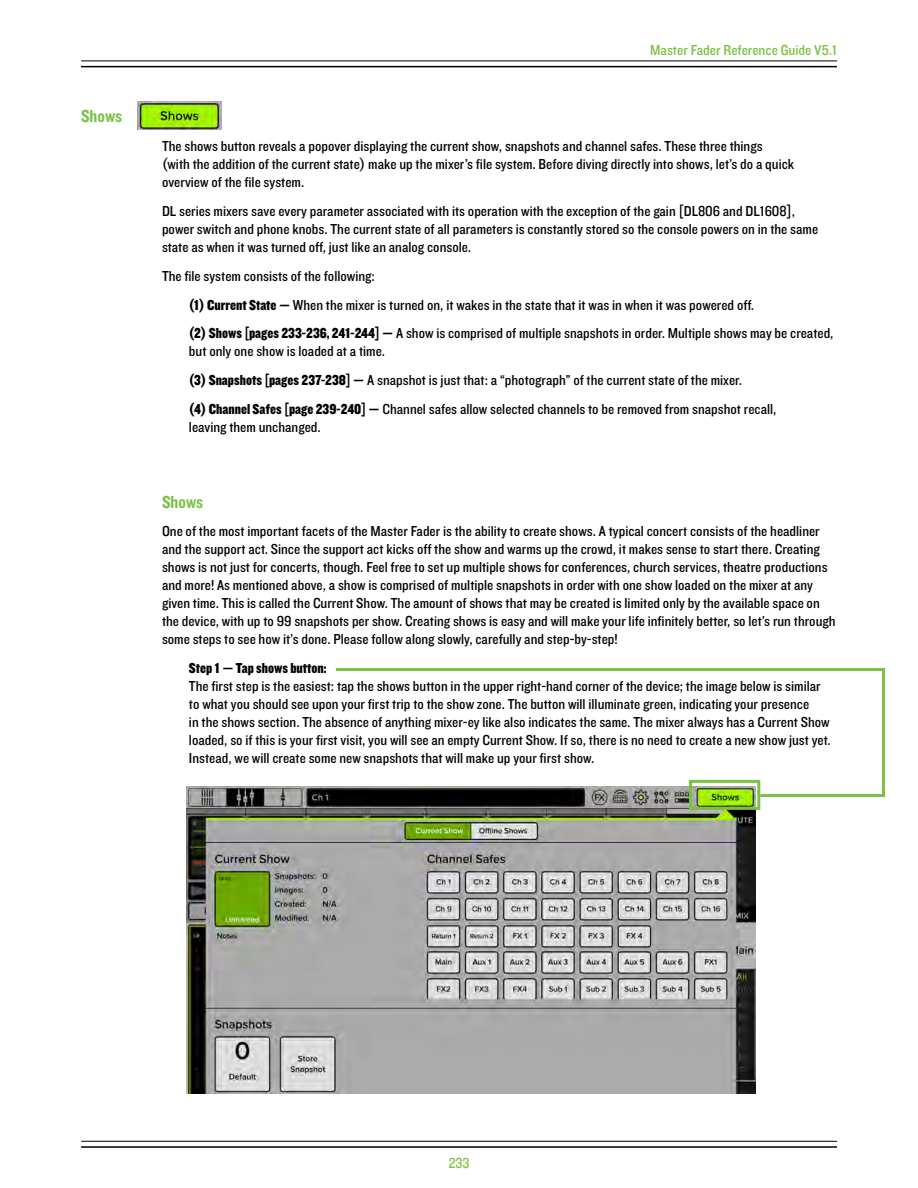
<style>
.page{position:relative;width:918px;height:1188px;background:#fff}
.page>*{position:absolute;margin:0;border:0;box-sizing:border-box;transform-origin:0 0}
.t1{font:18px "Knockout 50 Welterweight";color:#7ac143}
.t2{font:15px/18px "Knockout 30 Junior Welterwt";color:#000}
.t3{font:15px "Knockout 30 Junior Welterwt";color:#7ac143}
.t4{font:15px "Knockout 70 Full Welterwt";color:#000}
.s1{font-family:"Knockout 70 Full Welterwt"}
</style>
<div class="page">
<hr style="left:81px;top:66px;width:756px;height:1px;background:#000">
<hr style="left:81px;top:61px;width:756px;height:1px;background:#000">
<hr style="left:81px;top:1146px;width:756px;height:2px;background:#000">
<hr style="left:81px;top:1141px;width:756px;height:1px;background:#000">
<img style="left:137px;top:102px;width:85px;height:28px">
<img style="left:187px;top:786px;width:568px;height:308px">
<div style="left:689px;top:780px;width:71px;height:30px;border:3px solid #7ac143"></div>
<svg style="left:333px;top:668px;width:553px;height:131px"></svg>
<p class="t1" style="left:81px;top:105px;width:43px">Shows</p>
<p class="t3" style="left:650px;top:40px;width:188px">Master Fader Reference Guide V5.1</p>
<p class="t2" style="left:162px;top:137px;width:634px">The shows button reveals a popover displaying the current show, snapshots and channel safes. These three things (with the addition of the current state) make up the mixer’s file system. Before diving directly into shows, let’s do a quick overview of the file system.</p>
<p class="t2" style="left:162px;top:201px;width:658px">DL series mixers save every parameter associated with its operation with the exception of the gain [DL806 and DL1608], power switch and phone knobs. The current state of all parameters is constantly stored so the console powers on in the same state as when it was turned off, just like an analog console.</p>
<p class="t2" style="left:189px;top:261px;width:646px;line-height:28.8px;text-indent:-27px">The file system consists of the following:<br><span class="s1">(1) Current State —</span> When the mixer is turned on, it wakes in the state that it was in when it was powered off.<br><span class="s1">(2) Shows [pages 233-236, 241-244] —</span> A show is comprised of multiple snapshots in order. Multiple shows may be created,</p>
<p class="t2" style="left:189px;top:336px;width:589px;line-height:28.8px">but only one show is loaded at a time.<br><span class="s1">(3) Snapshots [pages 237-238] —</span> A snapshot is just that: a “photograph” of the current state of the mixer.<br><span class="s1">(4) Channel Safes [page 239-240] —</span> Channel safes allow selected channels to be removed from snapshot recall,</p>
<p class="t2" style="left:189px;top:417px;width:133px">leaving them unchanged.</p>
<p class="t1" style="left:162px;top:490px;width:43px">Shows</p>
<p class="t2" style="left:162px;top:522px;width:675px">One of the most important facets of the Master Fader is the ability to create shows. A typical concert consists of the headliner and the support act. Since the support act kicks off the show and warms up the crowd, it makes sense to start there. Creating shows is not just for concerts, though. Feel free to set up multiple shows for conferences, church services, theatre productions and more! As mentioned above, a show is comprised of multiple snapshots in order with one show loaded on the mixer at any given time. This is called the Current Show. The amount of shows that may be created is limited only by the available space on the device, with up to 99 snapshots per show. Creating shows is easy and will make your life infinitely better, so let’s run through some steps to see how it’s done. Please follow along slowly, carefully and step-by-step!</p>
<p class="t4" style="left:189px;top:659px;width:139px">Step 1 — Tap shows button:</p>
<p class="t2" style="left:189px;top:677px;width:643px">The first step is the easiest: tap the shows button in the upper right-hand corner of the device; the image below is similar to what you should see upon your first trip to the show zone. The button will illuminate green, indicating your presence<br>in the shows section. The absence of anything mixer-ey like also indicates the same. The mixer always has a Current Show loaded, so if this is your first visit, you will see an empty Current Show. If so, there is no need to create a new show just yet.<br>Instead, we will create some new snapshots that will make up your first show.</p>
<p class="t3" style="left:449px;top:1153px;width:22px">233</p>
</div>
